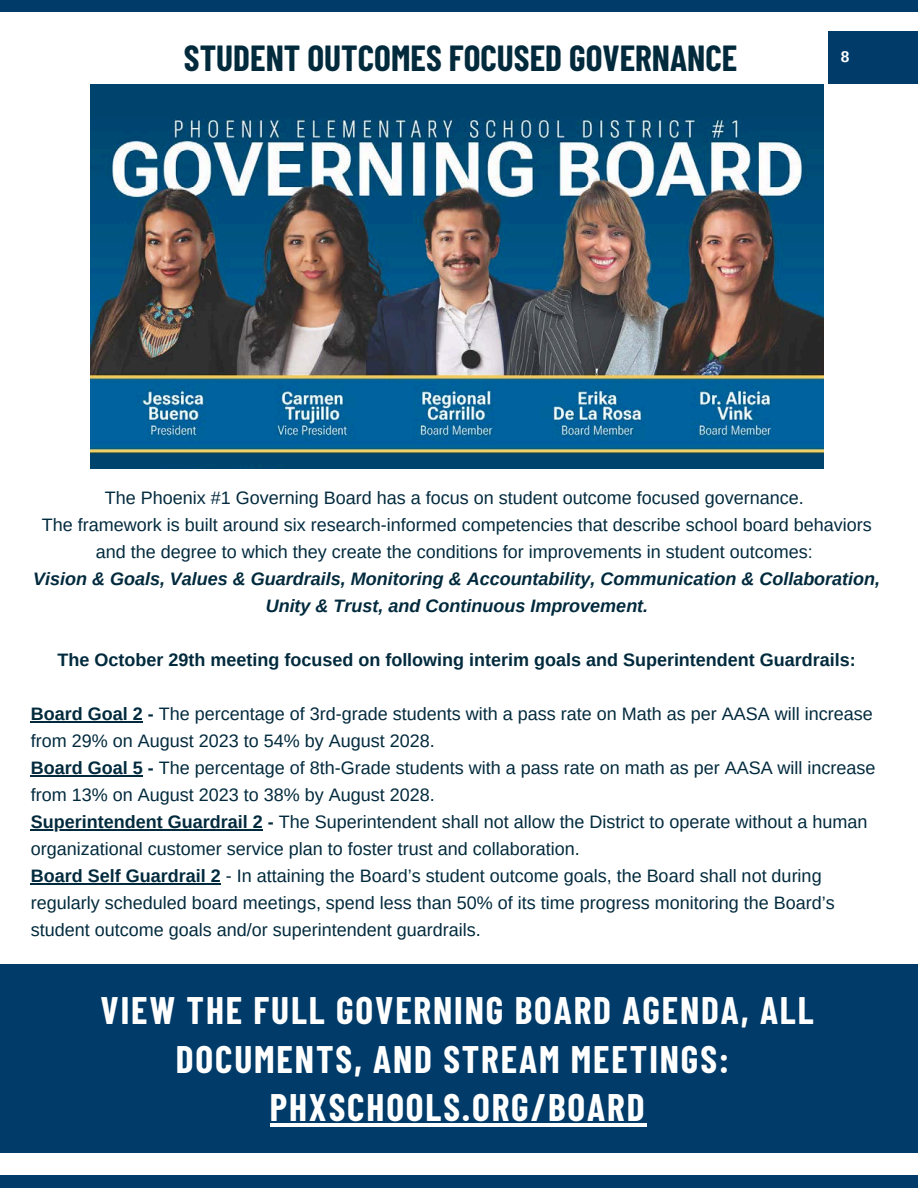
<style>
.page{position:relative;width:918px;height:1188px;background:#fff}
.page>*{position:absolute;margin:0;border:0;box-sizing:border-box;transform-origin:0 0}
.t1{font:700 37.5px/48.3px "Barlow Condensed";letter-spacing:.05em;color:#fff;text-align:center}
.t2{font:700 35.4px "Barlow Condensed";color:#022a3d}
.t3{font:18px/27px "Arimo";color:#022a3d}
.t4{font:italic 700 18px/27px "Arimo";color:#022a3d;text-align:center}
.t5{font:700 18px "Arimo";color:#022a3d}
.t6{font:700 15.45px "Arimo";color:#fff}
.s1{font-weight:700}
</style>
<div class="page">
<div style="left:0;top:0;width:918px;height:12px;background:#003b69"></div>
<div style="left:828px;top:32px;width:90px;height:52px;background:#003b69"></div>
<img style="left:91px;top:84px;width:732px;height:385px">
<hr style="left:31px;top:721px;width:57px;height:2px;background:#022a3d">
<hr style="left:88px;top:721px;width:55px;height:2px;background:#022a3d">
<hr style="left:31px;top:775px;width:112px;height:2px;background:#022a3d">
<hr style="left:31px;top:829px;width:232px;height:2px;background:#022a3d">
<hr style="left:31px;top:883px;width:190px;height:2px;background:#022a3d">
<div style="left:0;top:1175px;width:918px;height:13px;background:#003b69"></div>
<div style="left:0;top:964px;width:918px;height:189px;background:#003b69"></div>
<hr style="left:270px;top:1123px;width:376px;height:4px;background:#fff">
<p class="t2" style="left:184px;top:36px;width:555px">STUDENT OUTCOMES FOCUSED GOVERNANCE</p>
<h1 class="t6" style="left:841px;top:48px;width:10px">8</h1>
<p class="t3" style="left:105px;top:485px;width:700px">The Phoenix #1 Governing Board has a focus on student outcome focused governance.</p>
<p class="t3" style="left:42px;top:512px;width:831px;text-align:center">The framework is built around six research-informed competencies that describe school board behaviors and the degree to which they create the conditions for improvements in student outcomes:</p>
<p class="t4" style="left:33px;top:566px;width:849px">Vision &amp; Goals, Values &amp; Guardrails, Monitoring &amp; Accountability, Communication &amp; Collaboration,<br>Unity &amp; Trust, and Continuous Improvement.</p>
<h2 class="t5" style="left:58px;top:650px;width:800px">The October 29th meeting focused on following interim goals and Superintendent Guardrails:</h2>
<p class="t3" style="left:31px;top:701px;width:843px"><span class="s1">Board Goal 2 -</span> The percentage of 3rd-grade students with a pass rate on Math as per AASA will increase from 29% on August 2023 to 54% by August 2028.</p>
<p class="t3" style="left:31px;top:755px;width:846px"><span class="s1">Board Goal 5 -</span> The percentage of 8th-Grade students with a pass rate on math as per AASA will increase from 13% on August 2023 to 38% by August 2028.</p>
<p class="t3" style="left:31px;top:809px;width:838px"><span class="s1">Superintendent Guardrail 2 -</span> The Superintendent shall not allow the District to operate without a human organizational customer service plan to foster trust and collaboration.</p>
<p class="t3" style="left:31px;top:863px;width:805px"><span class="s1">Board Self Guardrail 2</span> - In attaining the Board’s student outcome goals, the Board shall not during regularly scheduled board meetings, spend less than 50% of its time progress monitoring the Board’s student outcome goals and/or superintendent guardrails.</p>
<h1 class="t1" style="left:101px;top:985px;width:715px">VIEW THE FULL GOVERNING BOARD AGENDA, ALL<br>DOCUMENTS, AND STREAM MEETINGS:<br>PHXSCHOOLS.ORG/BOARD</h1>
</div>
